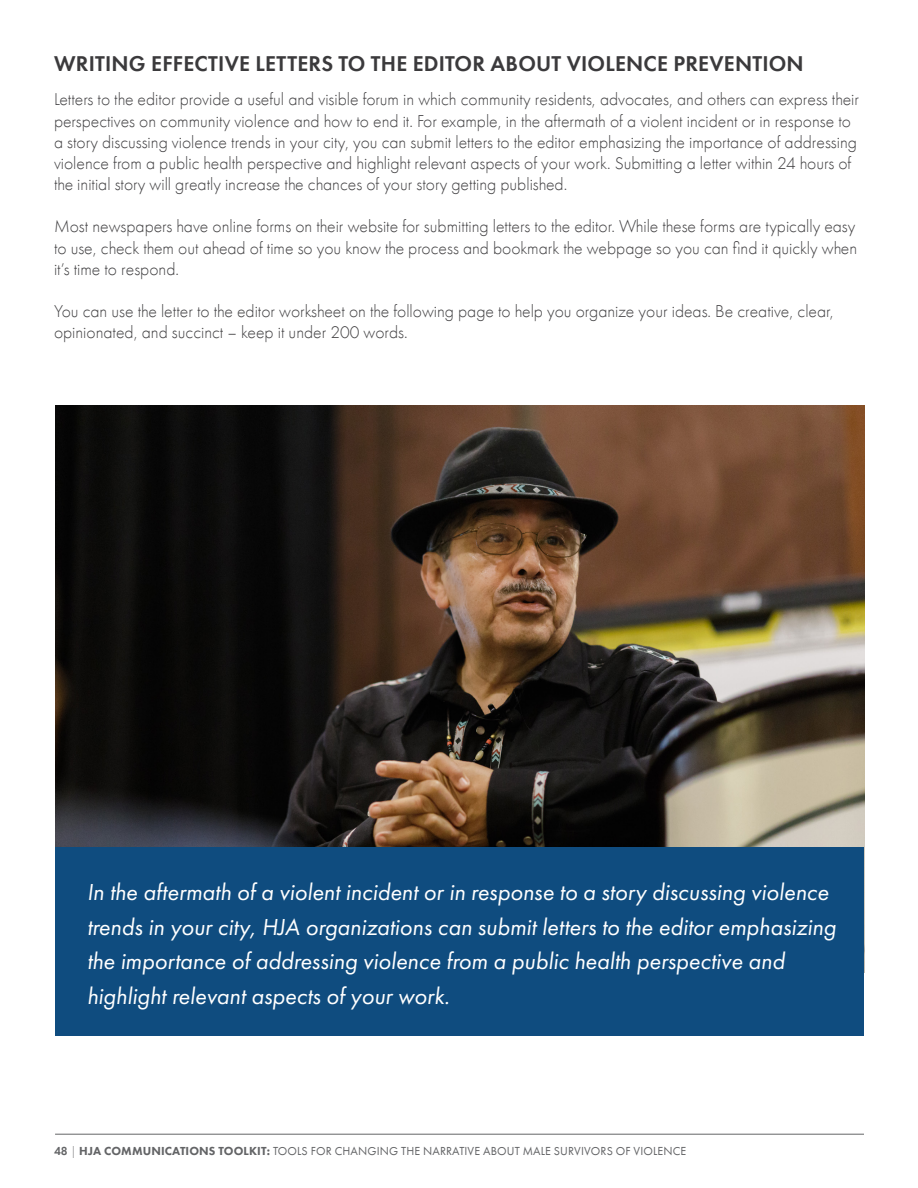
<style>
.page{position:relative;width:918px;height:1188px;background:#fff}
.page>*{position:absolute;margin:0;border:0;box-sizing:border-box;transform-origin:0 0}
.t1{font:italic 24px/34.8px "Futura PT";color:#fff}
.t2{font:600 22.05px "Futura PT";letter-spacing:.01em;color:#3b3a3c}
.t3{font:300 17.7px/21.1px "Futura PT";color:#414042}
.t4{font:12px "Futura PT";letter-spacing:.01em;color:#636466}
.s1{font-weight:600}
.s2{font-weight:300}
.s3{font-weight:800}
</style>
<div class="page">
<hr style="left:55px;top:1134px;width:809px;height:1px;background:#636466">
<img style="left:55px;top:405px;width:809px;height:567px">
<div style="left:56px;top:847px;width:808px;height:189px;background:#0f4c7f"></div>
<p class="t2" style="left:54px;top:50px;width:751px">WRITING EFFECTIVE LETTERS TO THE EDITOR ABOUT VIOLENCE PREVENTION</p>
<p class="t3" style="left:54px;top:89px;width:807px">Letters to the editor provide a useful and visible forum in which community residents, advocates, and others can express their perspectives on community violence and how to end it. For example, in the aftermath of a violent incident or in response to a story discussing violence trends in your city, you can submit letters to the editor emphasizing the importance of addressing violence from a public health perspective and highlight relevant aspects of your work. Submitting a letter within 24 hours of the initial story will greatly increase the chances of your story getting published.</p>
<p class="t3" style="left:54px;top:216px;width:805px;text-align:justify">Most newspapers have online forms on their website for submitting letters to the editor. While these forms are typically easy to use, check them out ahead of time so you know the process and bookmark the webpage so you can find it quickly when it’s time to respond.</p>
<p class="t3" style="left:54px;top:301px;width:781px">You can use the letter to the editor worksheet on the following page to help you organize your ideas. Be creative, clear, opinionated, and succinct – keep it under 200 words.</p>
<p class="t1" style="left:87px;top:874px;width:751px">In the aftermath of a violent incident or in response to a story discussing violence trends in your city, HJA organizations can submit letters to the editor emphasizing the importance of addressing violence from a public health perspective and highlight relevant aspects of your work.</p>
<p class="t4" style="left:54px;top:1143px;width:634px"><span class="s1">48</span> <span class="s2">|</span> <span class="s3">HJA COMMUNICATIONS TOOLKIT:</span> TOOLS FOR CHANGING THE NARRATIVE ABOUT MALE SURVIVORS OF VIOLENCE</p>
</div>
